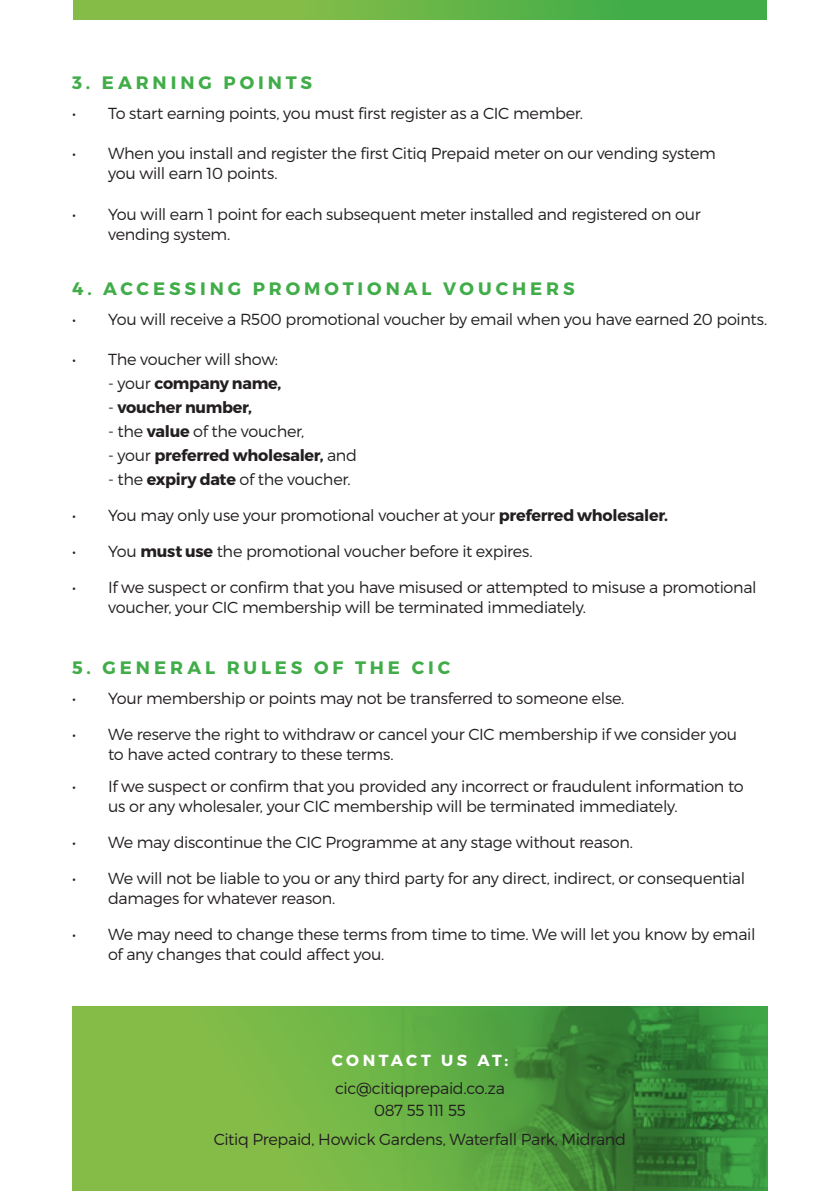
<style>
.page{position:relative;width:840px;height:1191px;background:#fff}
.page>*{position:absolute;margin:0;border:0;box-sizing:border-box;transform-origin:0 0}
.t1{font:700 18px "Montserrat";letter-spacing:.22em;color:#41ad49}
.t2{font:300 16px/20px "Montserrat";letter-spacing:-.02em;color:#231f20}
.t3{font:700 16px "Montserrat";letter-spacing:-.015em;color:#231f20}
.t4{font:700 16px "Montserrat";letter-spacing:.21em;color:#fff}
.s1{font-weight:300}
.s2{font-weight:700}
</style>
<div class="page">
<svg style="left:72px;top:1006px;width:300px;height:185px;background:#80bb47"></svg>
<img style="left:372px;top:1006px;width:395px;height:185px">
<div style="left:74px;top:0;width:691px;height:20px;background:linear-gradient(to right,#96c048,#39ab49)"></div>
<p class="t1" style="left:72px;top:72px;width:241px">3. EARNING POINTS</p>
<p class="t2" style="left:72px;top:103px;width:512px">• To start earning points, you must first register as a CIC member.</p>
<p class="t2" style="left:108px;top:143px;width:609px;text-indent:-36px">• When you install and register the first Citiq Prepaid meter on our vending system you will earn 10 points.</p>
<p class="t2" style="left:108px;top:203px;width:594px;text-indent:-36px">• You will earn 1 point for each subsequent meter installed and registered on our vending system.</p>
<p class="t1" style="left:72px;top:277px;width:504px">4. ACCESSING PROMOTIONAL VOUCHERS</p>
<p class="t2" style="left:72px;top:309px;width:696px">• You will receive a R500 promotional voucher by email when you have earned 20 points.</p>
<p class="t2" style="left:72px;top:349px;width:207px">• The voucher will show:</p>
<p class="t3" style="left:108px;top:373px;width:175px"><span class="s1">- your</span> company name,</p>
<p class="t3" style="left:108px;top:397px;width:145px"><span class="s1">-</span> voucher number,</p>
<p class="t2" style="left:108px;top:421px;width:197px">- the <span class="s2">value</span> of the voucher,</p>
<p class="t3" style="left:108px;top:445px;width:250px"><span class="s1">- your</span> preferred wholesaler, <span class="s1">and</span></p>
<p class="t2" style="left:108px;top:469px;width:244px">- the <span class="s2">expiry date</span> of the voucher.</p>
<p class="t2" style="left:72px;top:505px;width:597px">• You may only use your promotional voucher at your <span class="s2">preferred wholesaler.</span></p>
<p class="t2" style="left:72px;top:541px;width:462px">• You <span class="s2">must use</span> the promotional voucher before it expires.</p>
<p class="t2" style="left:108px;top:577px;width:649px;text-indent:-36px">• If we suspect or confirm that you have misused or attempted to misuse a promotional voucher, your CIC membership will be terminated immediately.</p>
<p class="t1" style="left:72px;top:656px;width:379px">5. GENERAL RULES OF THE CIC</p>
<p class="t2" style="left:72px;top:688px;width:553px">• Your membership or points may not be transferred to someone else.</p>
<p class="t2" style="left:108px;top:724px;width:630px;text-indent:-36px">• We reserve the right to withdraw or cancel your CIC membership if we consider you to have acted contrary to these terms.</p>
<p class="t2" style="left:108px;top:776px;width:636px;text-indent:-36px">• If we suspect or confirm that you provided any incorrect or fraudulent information to us or any wholesaler, your CIC membership will be terminated immediately.</p>
<p class="t2" style="left:72px;top:832px;width:562px">• We may discontinue the CIC Programme at any stage without reason.</p>
<p class="t2" style="left:108px;top:868px;width:638px;text-indent:-36px">• We will not be liable to you or any third party for any direct, indirect, or consequential damages for whatever reason.</p>
<p class="t2" style="left:108px;top:924px;width:648px;text-indent:-36px">• We may need to change these terms from time to time. We will let you know by email of any changes that could affect you.</p>
<p class="t4" style="left:331px;top:1050px;width:178px">CONTACT US AT:</p>
<p class="t2" style="left:335px;top:1078px;width:171px">cic@citiqprepaid.co.za</p>
<p class="t2" style="left:374px;top:1100px;width:93px">087 55 111 55</p>
<p class="t2" style="left:214px;top:1128px;width:413px">Citiq Prepaid, Howick Gardens, Waterfall Park, Midrand</p>
</div>
